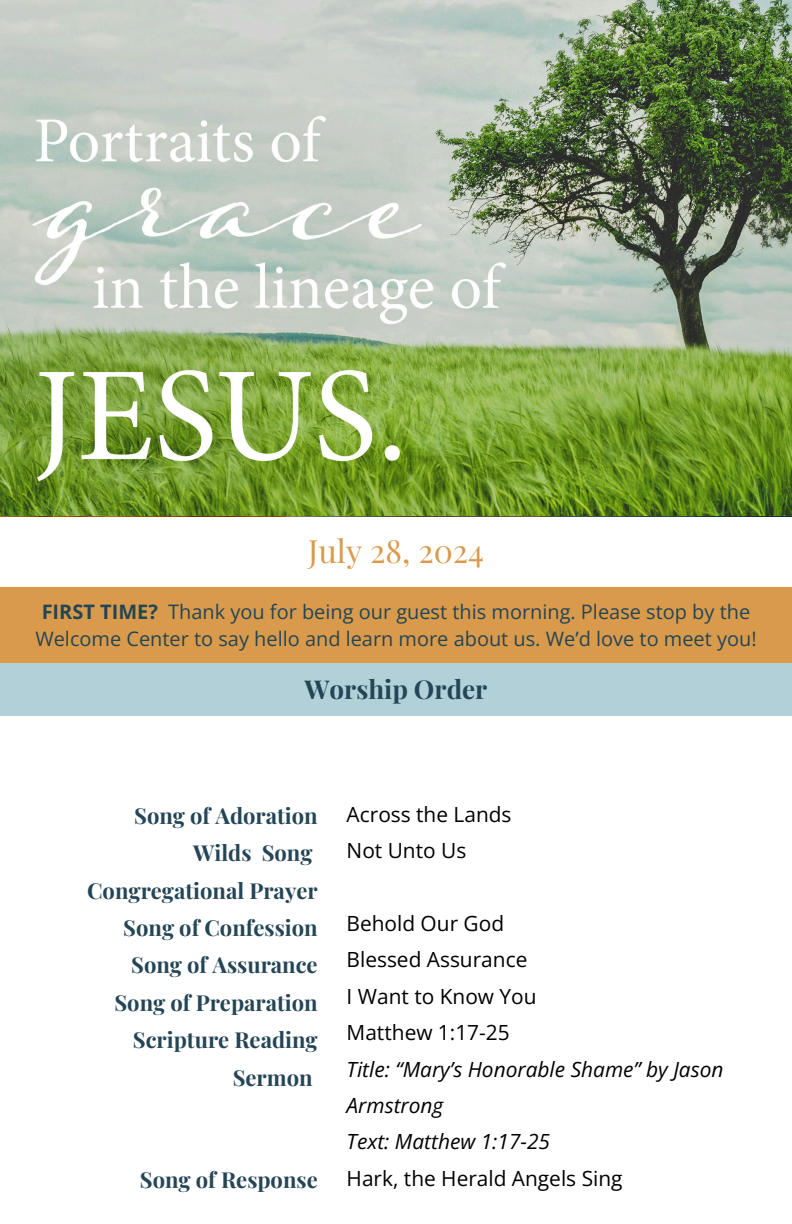
<style>
.page{position:relative;width:792px;height:1224px;background:#fff}
.page>*{position:absolute;margin:0;border:0;box-sizing:border-box;transform-origin:0 0}
.t1{font:32px "Playfair Display";color:#d99b4b}
.t2{font:700 26px "Playfair Display";color:#244556}
.t3{font:700 22px/37.4px "Playfair Display";color:#244556;text-align:right}
.t4{font:20.8px "Open Sans";color:#000}
.t5{font:italic 20.8px/36.4px "Open Sans";color:#000}
.t6{font:20px/27px "Open Sans";color:#244556;text-align:center}
.s1{font-weight:700}
</style>
<div class="page">
<div style="left:0;top:663px;width:792px;height:53px;background:#b1d0d7"></div>
<div style="left:0;top:587px;width:792px;height:76px;background:#d99b4b"></div>
<img style="left:0;top:0;width:792px;height:516px">
<p class="t1" style="left:308px;top:528px;width:177px">July 28, 2024</p>
<p class="t6" style="left:35px;top:598px;width:723px"><span class="s1">FIRST TIME?</span> Thank you for being our guest this morning. Please stop by the<br>Welcome Center to say hello and learn more about us. We’d love to meet you!</p>
<p class="t2" style="left:305px;top:671px;width:184px">Worship Order</p>
<h2 class="t3" style="left:87px;top:796px;width:232px">Song of Adoration<br>Wilds Song<br>Congregational Prayer<br>Song of Confession<br>Song of Assurance<br>Song of Preparation<br>Scripture Reading<br>Sermon</h2>
<h3 class="t3" style="left:140px;top:1160px;width:179px">Song of Response</h3>
<h3 class="t4" style="left:347px;top:800px;width:166px">Across the Lands</h3>
<p class="t4" style="left:347px;top:836px;width:121px">Not Unto Us</p>
<p class="t4" style="left:347px;top:909px;width:159px">Behold Our God</p>
<p class="t4" style="left:347px;top:945px;width:182px">Blessed Assurance</p>
<p class="t4" style="left:347px;top:982px;width:191px">I Want to Know You</p>
<p class="t4" style="left:347px;top:1018px;width:165px">Matthew 1:17-25</p>
<p class="t5" style="left:347px;top:1050px;width:378px">Title: “Mary’s Honorable Shame” by Jason<br>Armstrong</p>
<p class="t5" style="left:347px;top:1123px;width:205px">Text: Matthew 1:17-25</p>
<p class="t4" style="left:347px;top:1164px;width:277px">Hark, the Herald Angels Sing</p>
</div>
